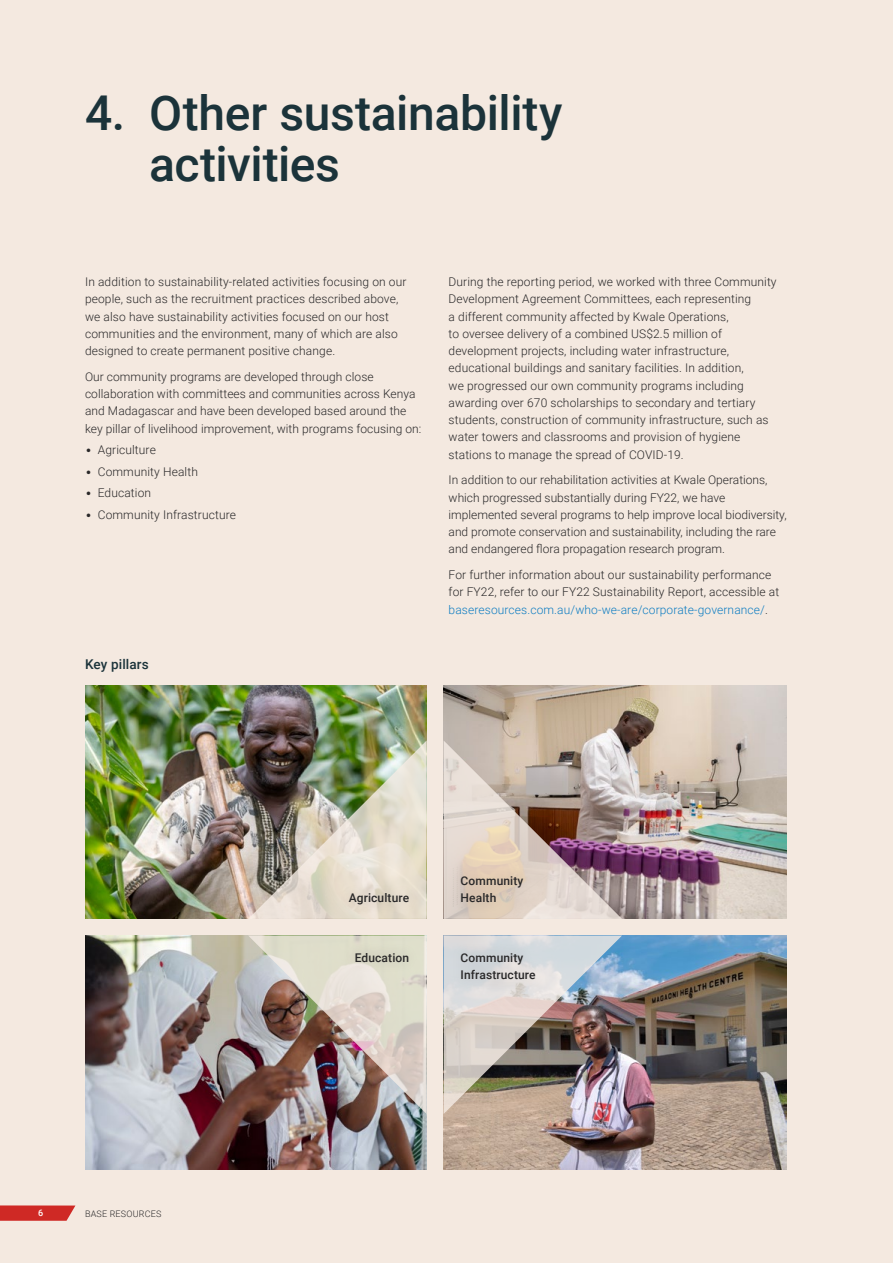
<style>
.page{position:relative;width:893px;height:1263px;background:#f4e9e0}
.page>*{position:absolute;margin:0;border:0;box-sizing:border-box;transform-origin:0 0}
.t1{font:500 48px/51px "Roboto";letter-spacing:-.005em;color:#1b333a}
.t2{font:500 13.5px "Roboto";letter-spacing:.01em;color:#1b333a}
.t3{font:300 12px/17.2px "Roboto";letter-spacing:.01em;color:#292829}
.t4{font:500 12px/17.2px "Roboto";letter-spacing:.01em;color:#292829}
.t5{font:300 9px "Roboto";letter-spacing:.02em;color:#292829}
.t6{font:500 9px "Roboto";color:#fff}
.s1{font-family:"Lato"}
.s2{color:#0e7dc2}
</style>
<div class="page">
<img style="left:85px;top:935px;width:342px;height:234px">
<img style="left:85px;top:685px;width:342px;height:234px">
<img style="left:248px;top:740px;width:179px;height:179px">
<img style="left:248px;top:935px;width:179px;height:179px">
<div style="left:342px;top:940px;width:80px;height:35px;background:#000;opacity:.2"></div>
<div style="left:336px;top:881px;width:86px;height:36px;background:#000;opacity:.2"></div>
<img style="left:444px;top:935px;width:343px;height:234px">
<img style="left:444px;top:685px;width:343px;height:234px">
<svg style="left:444px;top:740px;width:178px;height:179px"></svg>
<img style="left:444px;top:935px;width:178px;height:179px">
<div style="left:448px;top:940px;width:100px;height:52px;background:#000;opacity:.2"></div>
<div style="left:448px;top:864px;width:88px;height:52px;background:#000;opacity:.2"></div>
<svg style="left:0;top:1205px;width:75px;height:16px"></svg>
<h1 class="t1" style="left:149px;top:85px;width:415px;text-indent:-64px">4. Other sustainability activities</h1>
<p class="t3" style="left:85px;top:273px;width:323px">In addition to sustainability-related activities focusing on our people, such as the recruitment practices described above, we also have sustainability activities focused on our host communities and the environment, many of which are also designed to create permanent positive change.</p>
<p class="t3" style="left:85px;top:367px;width:338px">Our community programs are developed through close collaboration with committees and communities across Kenya and Madagascar and have been developed based around the key pillar of livelihood improvement, with programs focusing on:</p>
<p class="t3" style="left:85px;top:441px;width:72px"><span class="s1">•</span> Agriculture</p>
<p class="t3" style="left:85px;top:462px;width:114px"><span class="s1">•</span> Community Health</p>
<p class="t3" style="left:85px;top:484px;width:68px"><span class="s1">•</span> Education</p>
<p class="t3" style="left:85px;top:505px;width:152px"><span class="s1">•</span> Community Infrastructure</p>
<p class="t2" style="left:85px;top:655px;width:65px">Key pillars</p>
<p class="t3" style="left:449px;top:273px;width:330px">During the reporting period, we worked with three Community Development Agreement Committees, each representing<br>a different community affected by Kwale Operations,<br>to oversee delivery of a combined US$2.5 million of development projects, including water infrastructure, educational buildings and sanitary facilities. In addition,<br>we progressed our own community programs including awarding over 670 scholarships to secondary and tertiary students, construction of community infrastructure, such as water towers and classrooms and provision of hygiene stations to manage the spread of COVID-19.</p>
<p class="t3" style="left:449px;top:471px;width:340px">In addition to our rehabilitation activities at Kwale Operations, which progressed substantially during FY22, we have implemented several programs to help improve local biodiversity, and promote conservation and sustainability, including the rare and endangered flora propagation research program.</p>
<p class="t3" style="left:449px;top:566px;width:332px">For further information about our sustainability performance for FY22, refer to our FY22 Sustainability Report, accessible at <span class="s2">baseresources.com.au/who-we-are/corporate-governance/</span>.</p>
<p class="t4" style="left:349px;top:888px;width:62px">Agriculture</p>
<p class="t4" style="left:355px;top:948px;width:56px">Education</p>
<p class="t4" style="left:461px;top:871px;width:64px">Community<br>Health</p>
<p class="t4" style="left:461px;top:948px;width:76px">Community<br>Infrastructure</p>
<p class="t6" style="left:38px;top:1207px;width:7px">6</p>
<p class="t5" style="left:85px;top:1208px;width:78px">BASE RESOURCES</p>
</div>
